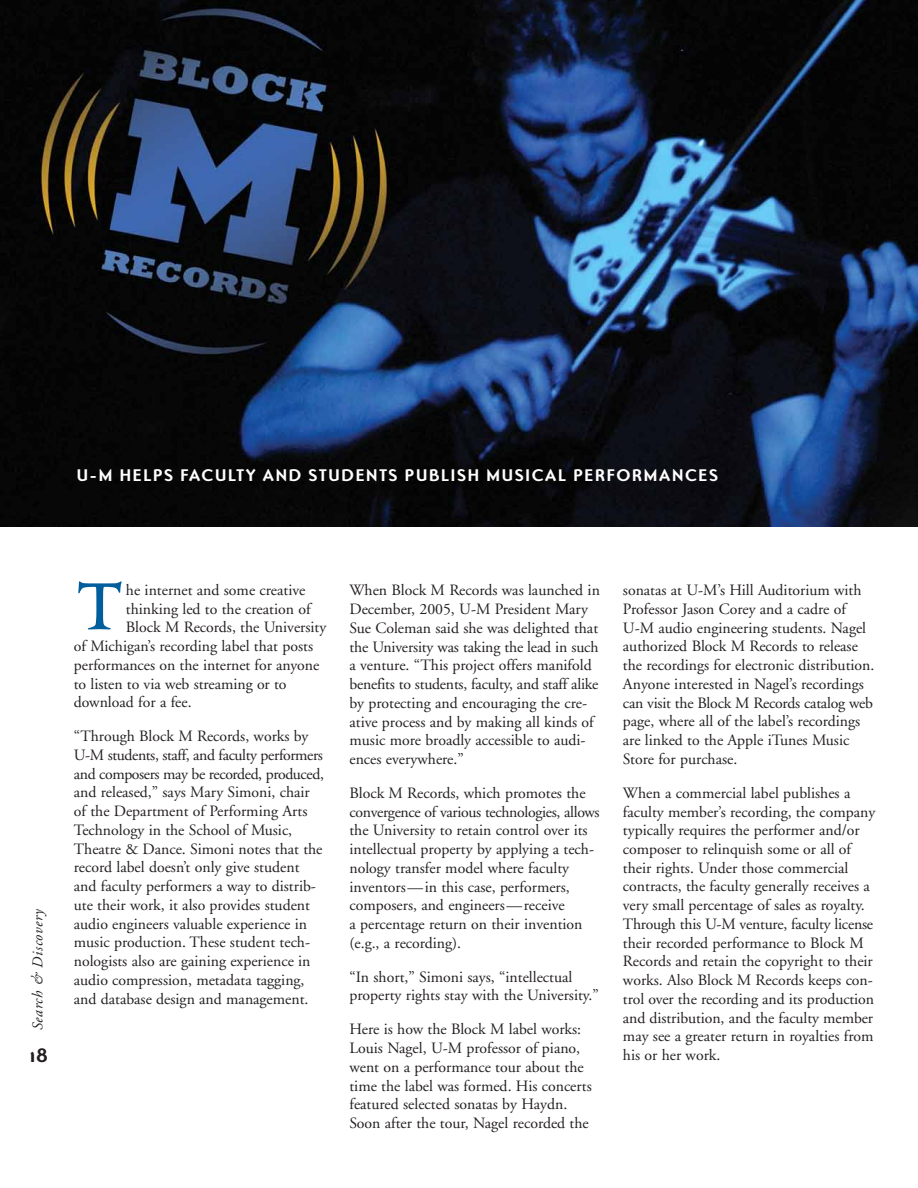
<style>
.page{position:relative;width:918px;height:1188px;background:#fff}
.page>*{position:absolute;margin:0;border:0;box-sizing:border-box;transform-origin:0 0}
.t1{font:107.85px "Poetica Roman Small Caps";color:#005e9d}
.t2{font:700 21px "Ottomat";color:#231f20}
.t3{font:700 17.25px "Ottomat";letter-spacing:.065em;color:#fff}
.t4{font:15.75px/18.8px "Adobe Garamond";color:#231f20}
.t5{font:italic 15px "Adobe Garamond";color:#231f20}
</style>
<div class="page">
<img style="left:0;top:0;width:918px;height:527px">
<p class="t3" style="left:77px;top:464px;width:643px">U-M HELPS FACULTY AND STUDENTS PUBLISH MUSICAL PERFORMANCES</p>
<p class="t5" style="left:30px;top:1030px;width:124px;rotate:-90deg">Search &amp; Discovery</p>
<h2 class="t2" style="left:30px;top:1041px;width:20px">18</h2>
<h1 class="t1" style="left:74px;top:558px;width:54px">t</h1>
<p class="t4" style="left:126px;top:581px;width:181px">he internet and some creative</p>
<p class="t4" style="left:126px;top:600px;width:186px">thinking led to the creation of</p>
<p class="t4" style="left:126px;top:618px;width:202px">Block M Records, the University</p>
<p class="t4" style="left:74px;top:637px;width:241px">of Michigan’s recording label that posts</p>
<p class="t4" style="left:74px;top:656px;width:247px">performances on the internet for anyone</p>
<p class="t4" style="left:74px;top:675px;width:214px">to listen to via web streaming or to</p>
<p class="t4" style="left:74px;top:693px;width:119px">download for a fee.</p>
<p class="t4" style="left:74px;top:727px;width:252px">“Through Block M Records, works by U-M students, staff, and faculty performers and composers may be recorded, produced, and released,” says Mary Simoni, chair of the Department of Performing Arts Technology in the School of Music, Theatre &amp; Dance. Simoni notes that the record label doesn’t only give student and faculty performers a way to distrib&shy;ute their work, it also provides student audio engineers valuable experience in music production. These student tech&shy;nologists also are gaining experience in audio compression, metadata tagging, and database design and management.</p>
<p class="t4" style="left:349px;top:581px;width:252px">When Block M Records was launched in December, 2005, U-M President Mary Sue Coleman said she was delighted that the University was taking the lead in such a venture. “This project offers manifold benefits to students, faculty, and staff alike by protecting and encouraging the cre&shy;ative process and by making all kinds of music more broadly accessible to audi&shy;ences everywhere.”</p>
<p class="t4" style="left:349px;top:784px;width:252px">Block M Records, which promotes the convergence of various technologies, allows the University to retain control over its intellectual property by applying a tech&shy;nology transfer model where faculty inventors—in this case, performers, composers, and engineers—receive<br>a percentage return on their invention (e.g., a recording).</p>
<p class="t4" style="left:349px;top:968px;width:251px">“In short,” Simoni says, “intellectual property rights stay with the University.”</p>
<p class="t4" style="left:349px;top:1020px;width:244px">Here is how the Block M label works:<br>Louis Nagel, U-M professor of piano, went on a performance tour about the time the label was formed. His concerts featured selected sonatas by Haydn.<br>Soon after the tour, Nagel recorded the</p>
<p class="t4" style="left:623px;top:581px;width:253px">sonatas at U-M’s Hill Auditorium with Professor Jason Corey and a cadre of U-M audio engineering students. Nagel authorized Block M Records to release the recordings for electronic distribution.<br>Anyone interested in Nagel’s recordings can visit the Block M Records catalog web page, where all of the label’s recordings are linked to the Apple iTunes Music Store for purchase.</p>
<p class="t4" style="left:623px;top:784px;width:254px">When a commercial label publishes a faculty member’s recording, the company typically requires the performer and/or composer to relinquish some or all of their rights. Under those commercial contracts, the faculty generally receives a very small percentage of sales as royalty.<br>Through this U-M venture, faculty license their recorded performance to Block M Records and retain the copyright to their works. Also Block M Records keeps con&shy;trol over the recording and its production and distribution, and the faculty member may see a greater return in royalties from his or her work.</p>
</div>
